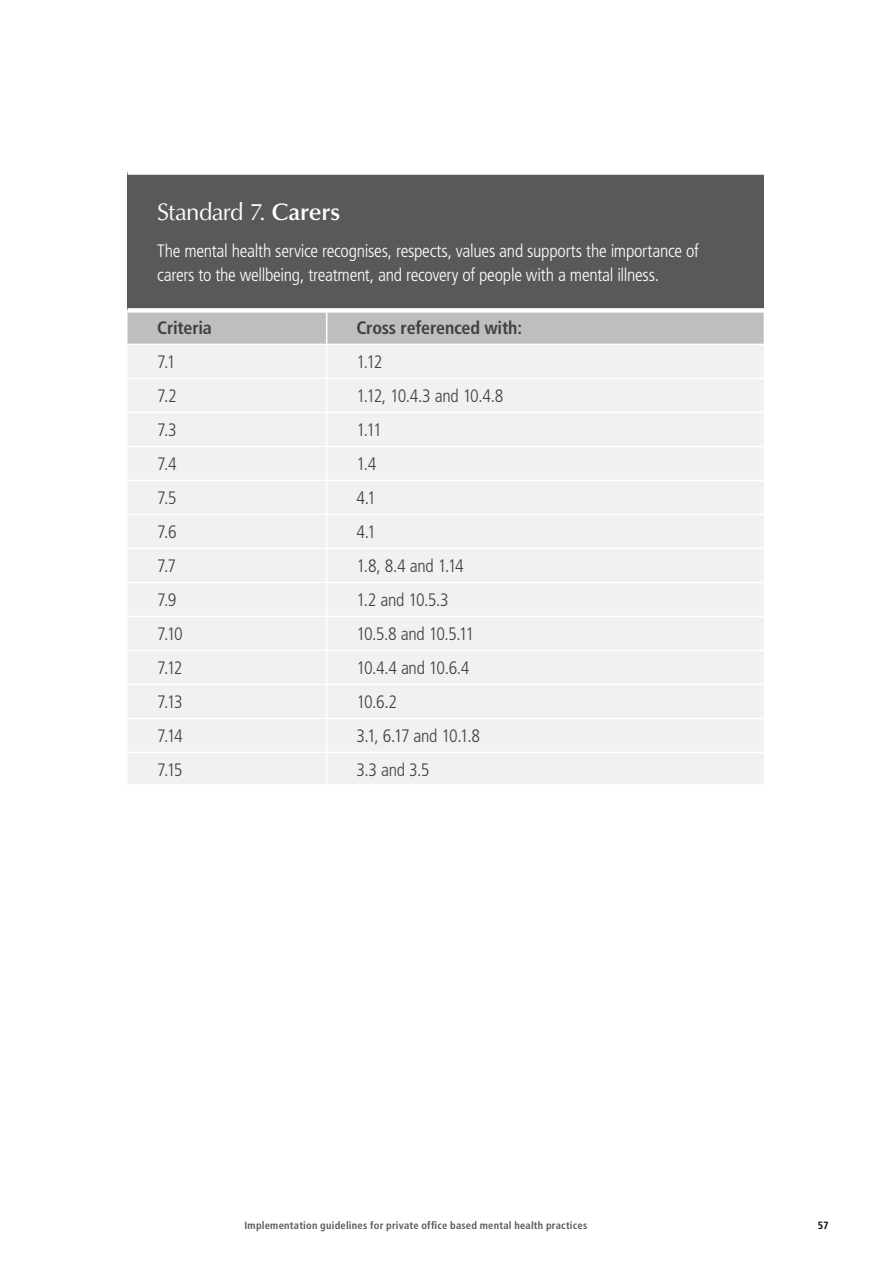
<style>
.page{position:relative;width:893px;height:1263px;background:#fff}
.page>*{position:absolute;margin:0;border:0;box-sizing:border-box;transform-origin:0 0}
.t1{font:24px "Optima";letter-spacing:-.025em;color:#fff}
.t2{font:300 condensed 18px "Frutiger LT Std";letter-spacing:-.055em;color:#414042}
.t3{font:300 condensed 18px/24px "Frutiger LT Std";letter-spacing:-.015em;color:#fff}
.t4{font:700 condensed 18px "Frutiger LT Std";letter-spacing:-.015em;color:#414042}
.t5{font:700 condensed 10.5px "Frutiger LT Std";letter-spacing:.02em;color:#58595b}
.t6{font:700 condensed 10.5px "Frutiger LT Std";color:#000}
.s1{font-weight:600}
</style>
<div class="page">
<div style="left:128px;top:173px;width:636px;height:137px;background:#58595b"></div>
<div style="left:128px;top:313px;width:636px;height:31px;background:#bcbec0"></div>
<div style="left:128px;top:345px;width:635px;height:439px;background:#f1f1f2"></div>
<hr style="left:326px;top:313px;width:1px;height:31px;background:#fff">
<hr style="left:326px;top:345px;width:1px;height:33px;background:#fff">
<hr style="left:128px;top:378px;width:637px;height:1px;background:#fff">
<hr style="left:326px;top:379px;width:1px;height:33px;background:#fff">
<hr style="left:128px;top:412px;width:637px;height:1px;background:#fff">
<hr style="left:326px;top:413px;width:1px;height:33px;background:#fff">
<hr style="left:326px;top:447px;width:1px;height:33px;background:#fff">
<hr style="left:128px;top:480px;width:637px;height:1px;background:#fff">
<hr style="left:326px;top:481px;width:1px;height:33px;background:#fff">
<hr style="left:128px;top:514px;width:637px;height:1px;background:#fff">
<hr style="left:326px;top:515px;width:1px;height:33px;background:#fff">
<hr style="left:128px;top:548px;width:637px;height:1px;background:#fff">
<hr style="left:326px;top:549px;width:1px;height:33px;background:#fff">
<hr style="left:326px;top:583px;width:1px;height:33px;background:#fff">
<hr style="left:128px;top:616px;width:637px;height:1px;background:#fff">
<hr style="left:326px;top:617px;width:1px;height:33px;background:#fff">
<hr style="left:128px;top:650px;width:637px;height:1px;background:#fff">
<hr style="left:326px;top:651px;width:1px;height:33px;background:#fff">
<hr style="left:128px;top:684px;width:637px;height:1px;background:#fff">
<hr style="left:326px;top:685px;width:1px;height:33px;background:#fff">
<hr style="left:128px;top:718px;width:637px;height:1px;background:#fff">
<hr style="left:326px;top:719px;width:1px;height:33px;background:#fff">
<hr style="left:128px;top:752px;width:637px;height:1px;background:#fff">
<hr style="left:326px;top:753px;width:1px;height:31px;background:#fff">
<div style="left:128px;top:170px;width:636px;height:5px;background:#fff"></div>
<div style="left:128px;top:308px;width:637px;height:5px;background:#fff"></div>
<hr style="left:128px;top:446px;width:637px;height:1px;background:#fff">
<hr style="left:128px;top:582px;width:637px;height:1px;background:#fff">
<h1 class="t1" style="left:157px;top:202px;width:185px">Standard 7. <span class="s1">Carers</span></h1>
<p class="t3" style="left:157px;top:239px;width:543px">The mental health service recognises, respects, values and supports the importance of carers to the wellbeing, treatment, and recovery of people with a mental illness.</p>
<p class="t4" style="left:157px;top:320px;width:56px">Criteria</p>
<p class="t4" style="left:356px;top:320px;width:167px">Cross referenced with:</p>
<p class="t2" style="left:157px;top:354px;width:20px">7.1</p>
<p class="t2" style="left:356px;top:354px;width:27px">1.12</p>
<p class="t2" style="left:157px;top:388px;width:21px">7.2</p>
<p class="t2" style="left:356px;top:388px;width:148px">1.12, 10.4.3 and 10.4.8</p>
<p class="t2" style="left:157px;top:422px;width:21px">7.3</p>
<p class="t2" style="left:356px;top:422px;width:27px">1.11</p>
<p class="t2" style="left:157px;top:456px;width:21px">7.4</p>
<p class="t2" style="left:356px;top:456px;width:22px">1.4</p>
<p class="t2" style="left:157px;top:490px;width:21px">7.5</p>
<p class="t2" style="left:356px;top:490px;width:21px">4.1</p>
<p class="t2" style="left:157px;top:524px;width:21px">7.6</p>
<p class="t2" style="left:356px;top:524px;width:21px">4.1</p>
<p class="t2" style="left:157px;top:558px;width:20px">7.7</p>
<p class="t2" style="left:356px;top:558px;width:109px">1.8, 8.4 and 1.14</p>
<p class="t2" style="left:157px;top:592px;width:21px">7.9</p>
<p class="t2" style="left:356px;top:592px;width:94px">1.2 and 10.5.3</p>
<p class="t2" style="left:157px;top:626px;width:27px">7.10</p>
<p class="t2" style="left:356px;top:626px;width:119px">10.5.8 and 10.5.11</p>
<p class="t2" style="left:157px;top:660px;width:27px">7.12</p>
<p class="t2" style="left:356px;top:660px;width:115px">10.4.4 and 10.6.4</p>
<p class="t2" style="left:157px;top:694px;width:27px">7.13</p>
<p class="t2" style="left:356px;top:694px;width:42px">10.6.2</p>
<p class="t2" style="left:157px;top:728px;width:27px">7.14</p>
<p class="t2" style="left:356px;top:728px;width:125px">3.1, 6.17 and 10.1.8</p>
<p class="t2" style="left:157px;top:762px;width:27px">7.15</p>
<p class="t2" style="left:356px;top:762px;width:74px">3.3 and 3.5</p>
<p class="t5" style="left:244px;top:1221px;width:344px">Implementation guidelines for private office based mental health practices</p>
<p class="t6" style="left:818px;top:1221px;width:12px">57</p>
</div>
